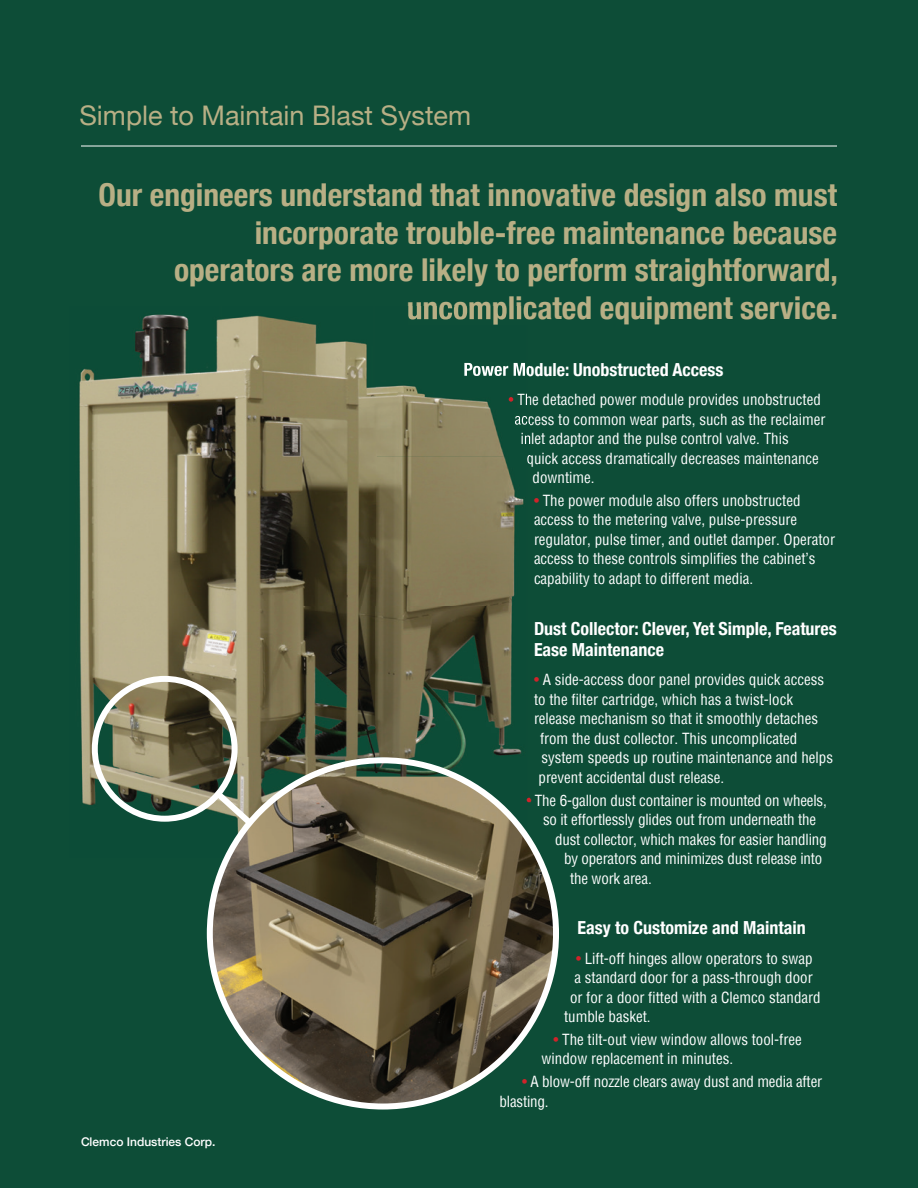
<style>
.page{position:relative;width:918px;height:1188px;background:#0d4d37}
.page>*{position:absolute;margin:0;border:0;box-sizing:border-box;transform-origin:0 0}
.t1{font:700 condensed 31.5px/37.8px "Helvetica Neue";color:#b8af85;text-align:right}
.t2{font:27px "Helvetica Neue";color:#b8af85}
.t3{font:700 condensed 18px/21.6px "Helvetica Neue";color:#fff}
.t4{font:condensed 15px/19.5px "Helvetica";color:#fff}
.t5{font:500 12px "Helvetica Neue";color:#fff}
.s1{color:#d1232a}
</style>
<div class="page">
<img style="left:79px;top:314px;width:448px;height:508px">
<img style="left:464px;top:363px;width:65px;height:13px">
<svg style="left:509px;top:397px;width:4px;height:8px"></svg>
<img style="left:517px;top:394px;width:12px;height:14px">
<img style="left:515px;top:413px;width:14px;height:14px">
<img style="left:522px;top:433px;width:7px;height:14px">
<svg style="left:527px;top:455px;width:2px;height:9px"></svg>
<img style="left:408px;top:306px;width:121px;height:19px">
<hr style="left:81px;top:146px;width:756px;height:1px;background:#fff">
<img style="left:210px;top:777px;width:346px;height:329px">
<div style="left:92px;top:676px;width:146px;height:146px;border:6px solid #fff;border-radius:50%"></div>
<svg style="left:208px;top:784px;width:49px;height:46px"></svg>
<h2 class="t2" style="left:80px;top:96px;width:393px">Simple to Maintain Blast System</h2>
<h1 class="t1" style="left:99px;top:173px;width:741px">Our engineers understand that innovative design also must incorporate trouble-free maintenance because<br>operators are more likely to perform straightforward, uncomplicated equipment service.</h1>
<p class="t5" style="left:81px;top:1132px;width:136px">Clemco Industries Corp.</p>
<p class="t3" style="left:464px;top:357px;width:262px">Power Module: Unobstructed Access</p>
<p class="t4" style="left:508px;top:390px;width:314px"><span class="s1">•</span> The detached power module provides unobstructed</p>
<p class="t4" style="left:514px;top:409px;width:313px">access to common wear parts, such as the reclaimer</p>
<p class="t4" style="left:520px;top:429px;width:270px">inlet adaptor and the pulse control valve. This</p>
<p class="t4" style="left:526px;top:448px;width:294px">quick access dramatically decreases maintenance</p>
<p class="t4" style="left:532px;top:468px;width:64px">downtime.</p>
<p class="t4" style="left:534px;top:490px;width:303px"><span class="s1">•</span> The power module also offers unobstructed access to the metering valve, pulse-pressure regulator, pulse timer, and outlet damper. Operator access to these controls simplifies the cabinet’s capability to adapt to different media.</p>
<p class="t3" style="left:534px;top:616px;width:304px">Dust Collector: Clever, Yet Simple, Features<br>Ease Maintenance</p>
<p class="t4" style="left:534px;top:670px;width:292px"><span class="s1">•</span> A side-access door panel provides quick access</p>
<p class="t4" style="left:534px;top:689px;width:261px">to the filter cartridge, which has a twist-lock</p>
<p class="t4" style="left:534px;top:709px;width:286px">release mechanism so that it smoothly detaches</p>
<p class="t4" style="left:540px;top:728px;width:259px">from the dust collector. This uncomplicated</p>
<p class="t4" style="left:542px;top:748px;width:293px">system speeds up routine maintenance and helps</p>
<p class="t4" style="left:538px;top:767px;width:187px">prevent accidental dust release.</p>
<p class="t4" style="left:526px;top:790px;width:302px"><span class="s1">•</span> The 6-gallon dust container is mounted on wheels,</p>
<p class="t4" style="left:543px;top:810px;width:275px">so it effortlessly glides out from underneath the</p>
<p class="t4" style="left:555px;top:829px;width:273px">dust collector, which makes for easier handling</p>
<p class="t4" style="left:564px;top:849px;width:260px">by operators and minimizes dust release into</p>
<p class="t4" style="left:570px;top:868px;width:83px">the work area.</p>
<p class="t3" style="left:578px;top:916px;width:230px">Easy to Customize and Maintain</p>
<p class="t4" style="left:576px;top:948px;width:238px"><span class="s1">•</span> Lift-off hinges allow operators to swap</p>
<p class="t4" style="left:574px;top:968px;width:240px">a standard door for a pass-through door</p>
<p class="t4" style="left:570px;top:987px;width:252px">or for a door fitted with a Clemco standard</p>
<p class="t4" style="left:564px;top:1007px;width:88px">tumble basket.</p>
<p class="t4" style="left:542px;top:1030px;width:262px;text-indent:12px"><span class="s1">•</span> The tilt-out view window allows tool-free window replacement in minutes.</p>
<p class="t4" style="left:500px;top:1072px;width:324px;text-indent:22px"><span class="s1">•</span> A blow-off nozzle clears away dust and media after blasting.</p>
</div>
